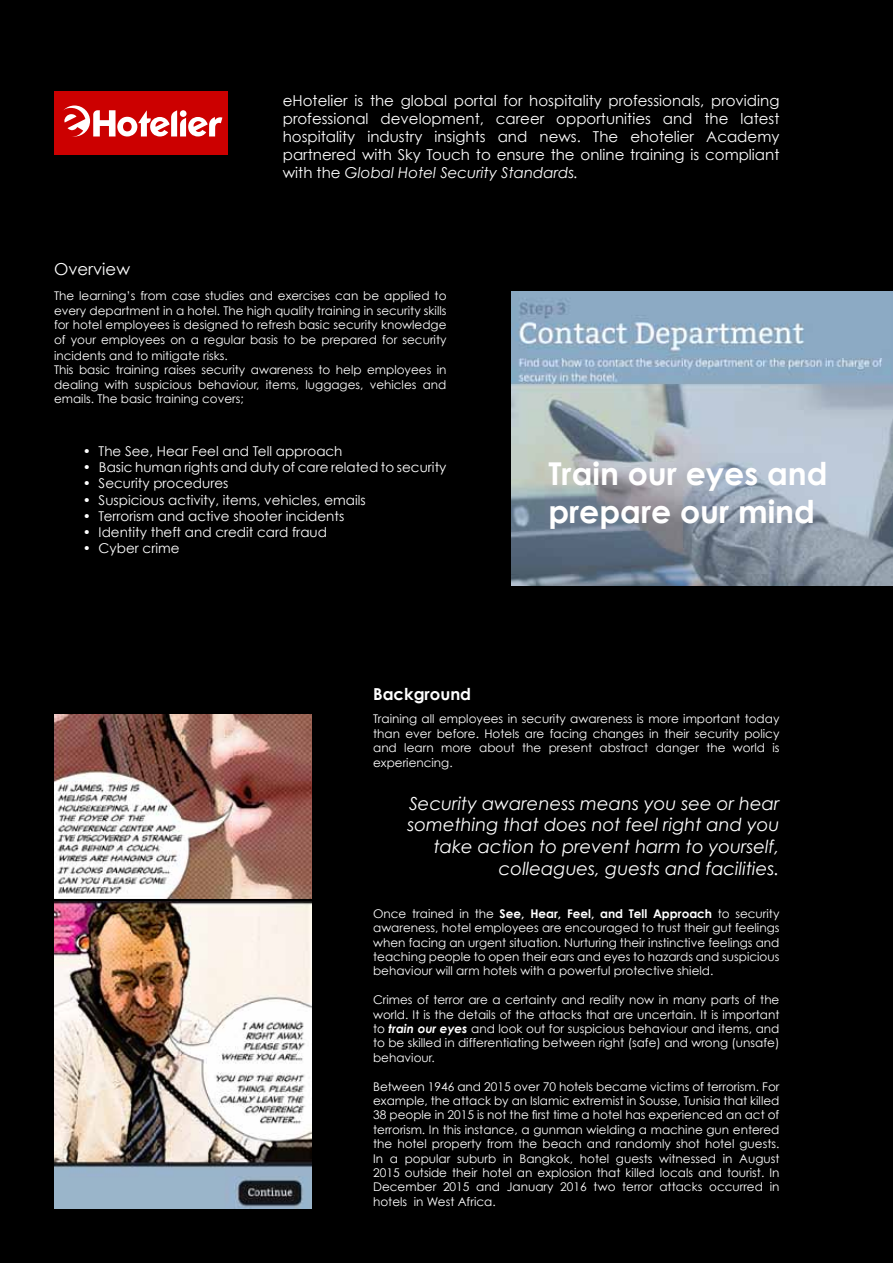
<style>
.page{position:relative;width:893px;height:1263px;background:#000}
.page>*{position:absolute;margin:0;border:0;box-sizing:border-box;transform-origin:0 0}
.t1{font:700 31.5px/37.8px "Century Gothic";color:#fff}
.t2{font:italic 18px/21.6px "Century Gothic";color:#fff;text-align:right}
.t3{font:700 16.5px "Century Gothic";color:#fff}
.t4{font:16.5px "Century Gothic";color:#fff}
.t5{font:15px/18px "Century Gothic";color:#fff;text-align:justify}
.t6{font:13.5px "Century Gothic";color:#fff}
.t7{font:12px/14.4px "Century Gothic";color:#fff;text-align:justify}
.s1{font-style:italic}
.s2{font-weight:700}
.s3{font-weight:700;font-style:italic}
</style>
<div class="page">
<img style="left:54px;top:902px;width:257px;height:307px">
<img style="left:54px;top:714px;width:257px;height:184px">
<img style="left:512px;top:291px;width:381px;height:295px">
<div style="left:54px;top:92px;width:173px;height:63px;background:#c00"></div>
<div style="left:59px;top:106px;width:31px;height:30px;background:#fff;border-radius:50%"></div>
<svg style="left:59px;top:108px;width:26px;height:29px"></svg>
<svg style="left:93px;top:110px;width:129px;height:26px"></svg>
<h3 class="t4" style="left:54px;top:259px;width:78px">Overview</h3>
<p class="t5" style="left:283px;top:91px;width:498px">eHotelier is the global portal for hospitality professionals, providing professional development, career opportunities and the latest hospitality industry insights and news. The ehotelier Academy partnered with Sky Touch to ensure the online training is compliant with the <span class="s1">Global Hotel Security Standards.</span></p>
<p class="t7" style="left:54px;top:289px;width:394px">The learning’s from case studies and exercises can be applied to every department in a hotel. The high quality training in security skills for hotel employees is designed to refresh basic security knowledge of your employees on a regular basis to be prepared for security</p>
<p class="t7" style="left:54px;top:348px;width:394px;text-align:left">incidents and to mitigate risks.<br>This basic training raises security awareness to help employees in dealing with suspicious behaviour, items, luggages, vehicles and emails. The basic training covers;</p>
<p class="t6" style="left:83px;top:443px;width:261px">• The See, Hear Feel and Tell approach</p>
<p class="t6" style="left:83px;top:459px;width:365px">• Basic human rights and duty of care related to security</p>
<p class="t6" style="left:83px;top:475px;width:147px">• Security procedures</p>
<p class="t6" style="left:83px;top:491px;width:284px">• Suspicious activity, items, vehicles, emails</p>
<p class="t6" style="left:83px;top:508px;width:263px">• Terrorism and active shooter incidents</p>
<p class="t6" style="left:83px;top:524px;width:246px">• Identity theft and credit card fraud</p>
<p class="t6" style="left:83px;top:540px;width:98px">• Cyber crime</p>
<h3 class="t3" style="left:373px;top:684px;width:100px">Background</h3>
<h1 class="t1" style="left:548px;top:454px;width:281px">Train our eyes and prepare our mind</h1>
<p class="t7" style="left:373px;top:712px;width:408px">Training all employees in security awareness is more important today than ever before. Hotels are facing changes in their security policy and learn more about the present abstract danger the world is experiencing.</p>
<h2 class="t2" style="left:407px;top:792px;width:374px">Security awareness means you see or hear something that does not feel right and you take action to prevent harm to yourself, colleagues, guests and facilities.</h2>
<p class="t7" style="left:373px;top:906px;width:408px">Once trained in the <span class="s2">See, Hear, Feel, and Tell Approach</span> to security awareness, hotel employees are encouraged to trust their gut feelings when facing an urgent situation. Nurturing their instinctive feelings and teaching people to open their ears and eyes to hazards and suspicious behaviour will arm hotels with a powerful protective shield.</p>
<p class="t7" style="left:373px;top:992px;width:408px">Crimes of terror are a certainty and reality now in many parts of the world. It is the details of the attacks that are uncertain. It is important to <span class="s3">train our eyes</span> and look out for suspicious behaviour and items, and to be skilled in differentiating between right (safe) and wrong (unsafe) behaviour.</p>
<p class="t7" style="left:373px;top:1079px;width:408px">Between 1946 and 2015 over 70 hotels became victims of terrorism. For example, the attack by an Islamic extremist in Sousse, Tunisia that killed 38 people in 2015 is not the first time a hotel has experienced an act of terrorism. In this instance, a gunman wielding a machine gun entered the hotel property from the beach and randomly shot hotel guests.<br>In a popular suburb in Bangkok, hotel guests witnessed in August 2015 outside their hotel an explosion that killed locals and tourist. In December 2015 and January 2016 two terror attacks occurred in hotels in West Africa.</p>
</div>
